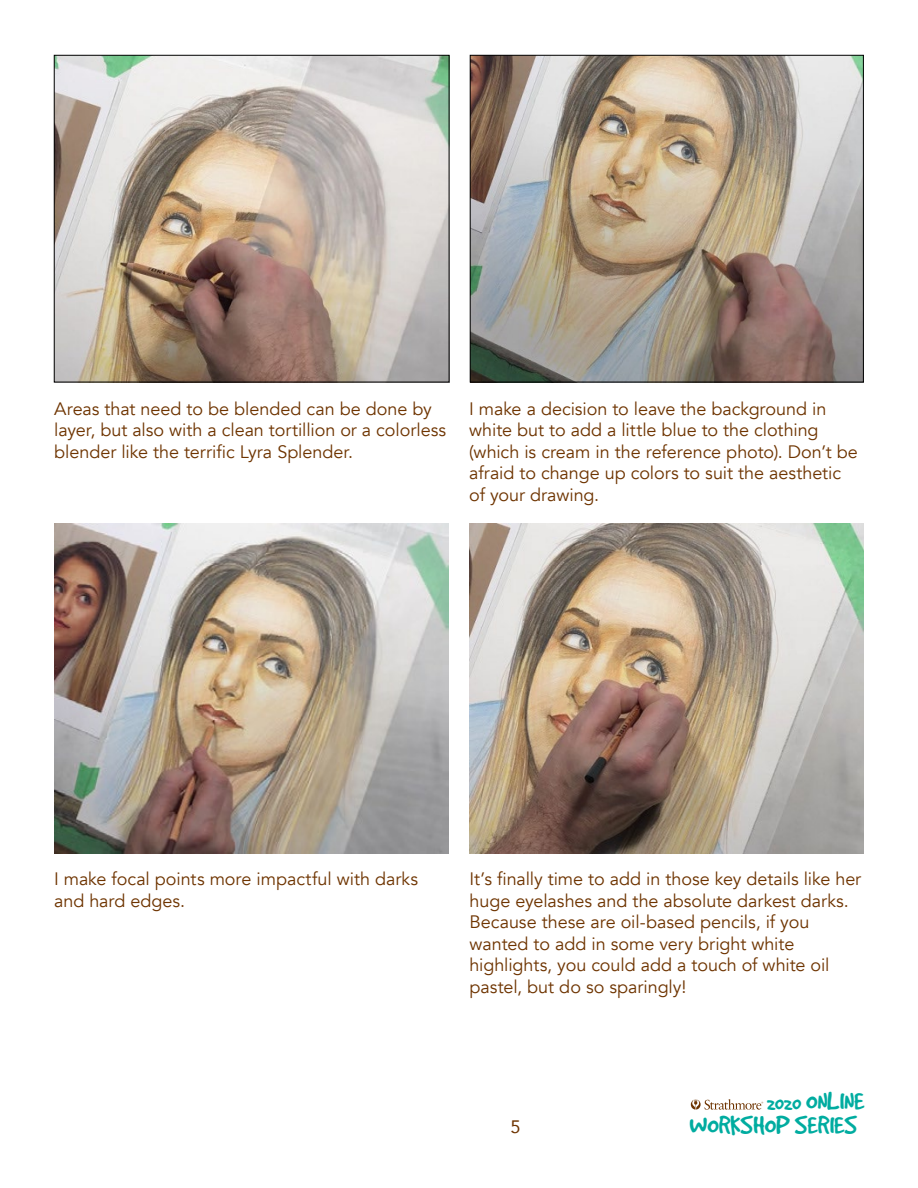
<style>
.page{position:relative;width:918px;height:1188px;background:#fff}
.page>*{position:absolute;margin:0;border:0;box-sizing:border-box;transform-origin:0 0}
.t1{font:28.65px/24px "Good Dog";color:#00aca0;text-align:right}
.t2{font:18px/21.6px "Avenir";letter-spacing:-.005em;color:#6e3400}
.t3{font:18px "Avenir";color:#6e3400}
.s1{font-size:20.85px}
</style>
<div class="page">
<img style="left:54px;top:524px;width:395px;height:329px">
<img style="left:470px;top:524px;width:394px;height:329px">
<img style="left:56px;top:57px;width:391px;height:323px">
<div style="left:54px;top:55px;width:395px;height:327px;border:1px solid #000"></div>
<img style="left:472px;top:57px;width:390px;height:323px">
<div style="left:470px;top:55px;width:394px;height:327px;border:1px solid #000"></div>
<svg style="left:691px;top:1099px;width:72px;height:11px"></svg>
<p class="t2" style="left:54px;top:398px;width:394px">Areas that need to be blended can be done by layer, but also with a clean tortillion or a colorless blender like the terrific Lyra Splender.</p>
<p class="t2" style="left:469px;top:398px;width:390px">I make a decision to leave the background in white but to add a little blue to the clothing (which is cream in the reference photo). Don’t be afraid to change up colors to suit the aesthetic of your drawing.</p>
<p class="t2" style="left:54px;top:868px;width:366px">I make focal points more impactful with darks and hard edges.</p>
<p class="t2" style="left:470px;top:868px;width:393px">It’s finally time to add in those key details like her huge eyelashes and the absolute darkest darks.<br>Because these are oil-based pencils, if you wanted to add in some very bright white highlights, you could add a touch of white oil pastel, but do so sparingly!</p>
<p class="t3" style="left:510px;top:1112px;width:12px">5</p>
<h1 class="t1" style="left:690px;top:1089px;width:176px"><span class="s1">2020</span> ONLINE<br>WORKSHOP SERIES</h1>
</div>
